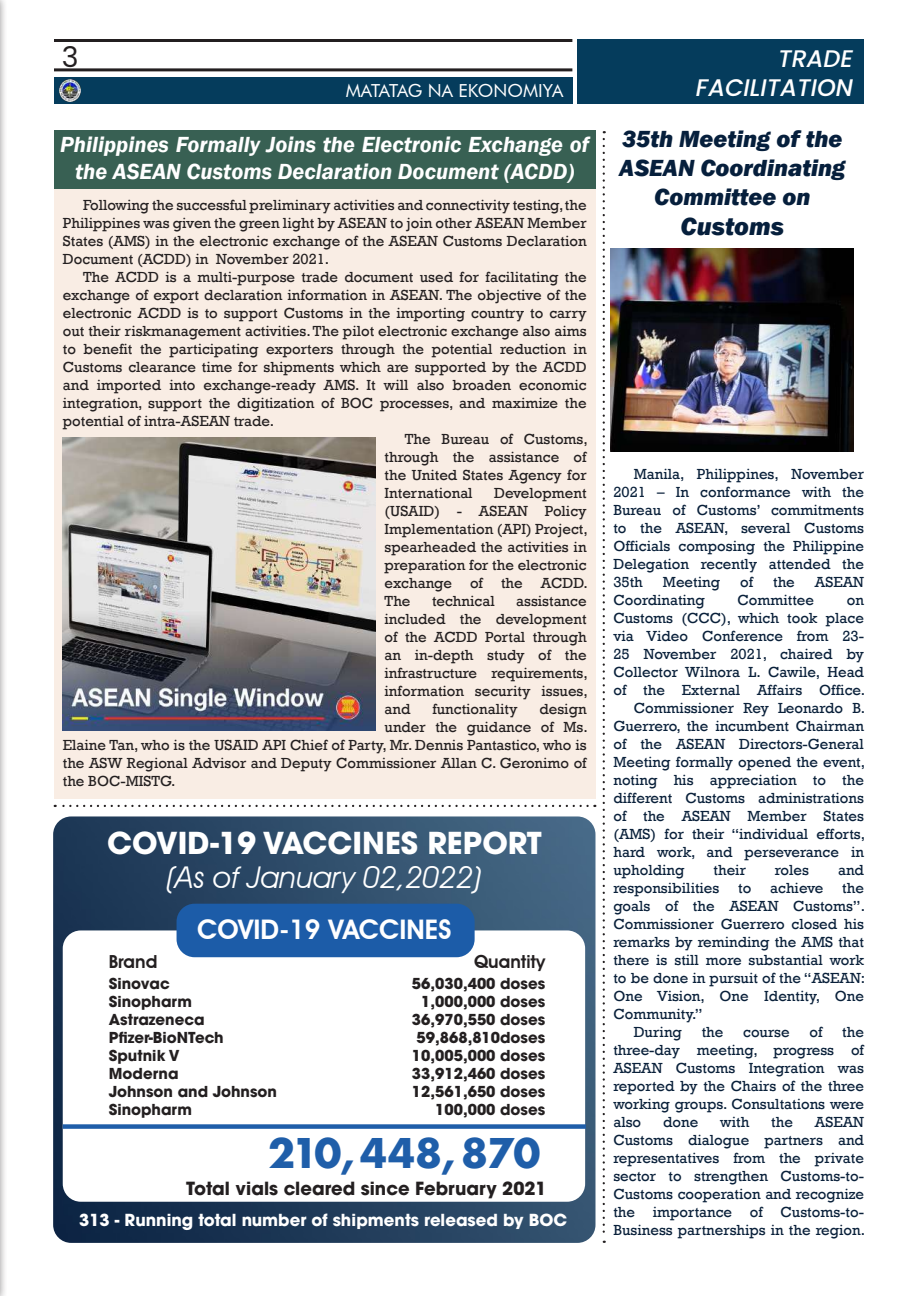
<style>
.page{position:relative;width:918px;height:1296px;background:#fff}
.page>*{position:absolute;margin:0;border:0;box-sizing:border-box;transform-origin:0 0}
.t1{font:700 45px "Futura PT";letter-spacing:-.02em;color:#1f5ea9}
.t2{font:700 30px "ITC Avant Garde Pro";color:#fff}
.t3{font:italic 30px "Avant Garde IT Cby BT";color:#fff}
.t4{font:28.5px "Poppins";color:#231f20}
.t5{font:600 27px "Avant Garde IT Cby BT";color:#fff}
.t6{font:italic 800 25.5px "Franklin Gothic";color:#061f3c}
.t7{font:italic 800 24px/28.8px "Franklin Gothic";color:#061f3c;text-align:center}
.t8{font:italic 500 24px/28.8px "Poppins";color:#fff;text-align:right}
.t9{font:italic 600 22.5px/27px "Franklin Gothic";color:#fff;text-align:center}
.t10{font:700 18px "ITC Avant Garde Pro";color:#231f20}
.t11{font:18px "Futura BT";color:#fff}
.t12{font:600 18px "Avant Garde IT Cby BT";color:#231f20}
.t13{font:700 16.5px "ITC Avant Garde Pro";color:#fff}
.t14{font:15px/18px "Rockwell";color:#231f20;text-align:justify}
.t15{font:15px/18px "Rockwell";color:#09203a;text-align:justify}
.t16{font:700 15px/18px "ITC Avant Garde Pro";color:#231f20}
</style>
<div class="page">
<div style="left:0;top:0;width:8px;height:1296px;background:#231f20;opacity:.5"></div>
<hr style="left:0;top:0;width:1px;height:1296px;background:#cdcccd">
<div style="left:54px;top:189px;width:542px;height:609px;background:#f9ede4"></div>
<div style="left:54px;top:130px;width:542px;height:59px;background:#386053"></div>
<img style="left:53px;top:816px;width:543px;height:427px">
<div style="left:63px;top:930px;width:522px;height:272px;background:#fff;border-radius:18px"></div>
<div style="left:177px;top:904px;width:298px;height:53px;background:#1c5ca8;border-radius:18px"></div>
<div style="left:63px;top:1124px;width:523px;height:5px;background:#1f5ea9"></div>
<svg style="left:603px;top:139px;width:2px;height:1104px"></svg>
<img style="left:610px;top:249px;width:243px;height:203px">
<img style="left:63px;top:437px;width:312px;height:293px">
<svg style="left:55px;top:805px;width:533px;height:2px"></svg>
<div style="left:578px;top:39px;width:286px;height:65px;background:#053c5c"></div>
<div style="left:54px;top:77px;width:518px;height:27px;background:#053c5c"></div>
<hr style="left:54px;top:39px;width:518px;height:3px;background:#231f20">
<hr style="left:54px;top:68px;width:518px;height:3px;background:#231f20">
<img style="left:59px;top:79px;width:22px;height:22px">
<h3 class="t4" style="left:62px;top:40px;width:18px">3</h3>
<p class="t11" style="left:346px;top:80px;width:219px">MATATAG NA EKONOMIYA</p>
<h3 class="t9" style="left:60px;top:131px;width:530px">Philippines Formally Joins the Electronic Exchange of the ASEAN Customs Declaration Document (ACDD)</h3>
<p class="t14" style="left:63px;top:197px;width:525px;text-indent:20px">Following the successful preliminary activities and connectivity testing, the Philippines was given the green light by ASEAN to join other ASEAN Member States (AMS) in the electronic exchange of the ASEAN Customs Declaration Document (ACDD) in November 2021.</p>
<p class="t14" style="left:83px;top:269px;width:505px">The ACDD is a multi-purpose trade document used for facilitating the</p>
<p class="t14" style="left:63px;top:287px;width:525px">exchange of export declaration information in ASEAN. The objective of the</p>
<p class="t14" style="left:63px;top:305px;width:525px">electronic ACDD is to support Customs in the importing country to carry</p>
<p class="t14" style="left:63px;top:323px;width:525px">out their riskmanagement activities. The pilot electronic exchange also aims</p>
<p class="t14" style="left:63px;top:341px;width:525px">to benefit the participating exporters through the potential reduction in</p>
<p class="t14" style="left:63px;top:359px;width:525px">Customs clearance time for shipments which are supported by the ACDD</p>
<p class="t14" style="left:63px;top:377px;width:525px">and imported into exchange-ready AMS. It will also broaden economic</p>
<p class="t14" style="left:63px;top:395px;width:525px">integration, support the digitization of BOC processes, and maximize the</p>
<p class="t14" style="left:63px;top:413px;width:213px">potential of intra-ASEAN trade.</p>
<p class="t14" style="left:405px;top:431px;width:185px">The Bureau of Customs,</p>
<p class="t14" style="left:385px;top:449px;width:204px">through the assistance of</p>
<p class="t14" style="left:385px;top:467px;width:204px">the United States Agency for</p>
<p class="t14" style="left:385px;top:485px;width:90px">International</p>
<p class="t14" style="left:385px;top:485px;width:205px;text-indent:110px">Development (USAID) - ASEAN Policy Implementation (API) Project, spearheaded the activities in preparation for the electronic exchange of the ACDD.<br>The</p>
<p class="t14" style="left:385px;top:593px;width:205px;text-indent:132px">assistance included the development of the ACDD Portal through an in-depth study of the infrastructure requirements, information security issues, and</p>
<p class="t14" style="left:432px;top:593px;width:64px">technical</p>
<p class="t14" style="left:432px;top:701px;width:87px">functionality</p>
<p class="t14" style="left:539px;top:701px;width:49px">design</p>
<p class="t14" style="left:385px;top:719px;width:205px">under the guidance of Ms.</p>
<p class="t14" style="left:63px;top:737px;width:525px">Elaine Tan, who is the USAID API Chief of Party, Mr. Dennis Pantastico, who is</p>
<p class="t14" style="left:63px;top:755px;width:525px">the ASW Regional Advisor and Deputy Commissioner Allan C. Geronimo of</p>
<p class="t14" style="left:63px;top:773px;width:114px">the BOC-MISTG.</p>
<h2 class="t2" style="left:107px;top:823px;width:436px">COVID-19 VACCINES REPORT</h2>
<h2 class="t3" style="left:168px;top:859px;width:315px">(As of January 02,2022)</h2>
<h3 class="t5" style="left:197px;top:913px;width:256px">COVID-19 VACCINES</h3>
<p class="t12" style="left:109px;top:950px;width:50px">Brand</p>
<p class="t12" style="left:474px;top:950px;width:73px">Quantity</p>
<p class="t16" style="left:109px;top:974px;width:170px">Sinovac<br>Sinopharm<br>Astrazeneca<br>Pfizer-BioNTech<br>Sputnik V<br>Moderna<br>Johnson and Johnson<br>Sinopharm</p>
<p class="t16" style="left:412px;top:974px;width:135px;text-align:right">56,030,400 doses<br>1,000,000 doses<br>36,970,550 doses<br>59,868,810doses<br>10,005,000 doses<br>33,912,460 doses<br>12,561,650 doses<br>100,000 doses</p>
<h1 class="t1" style="left:268px;top:1124px;width:274px">210,448,870</h1>
<p class="t10" style="left:186px;top:1176px;width:362px">Total vials cleared since February 2021</p>
<p class="t13" style="left:79px;top:1209px;width:490px">313 - Running total number of shipments released by BOC</p>
<h3 class="t8" style="left:696px;top:45px;width:159px">TRADE<br>FACILITATION</h3>
<h3 class="t7" style="left:619px;top:125px;width:228px">35th Meeting of the<br>ASEAN Coordinating<br>Committee on</h3>
<h3 class="t6" style="left:681px;top:210px;width:105px">Customs</h3>
<p class="t15" style="left:613px;top:465px;width:252px;text-indent:20px">Manila, Philippines, November 2021 – In conformance with the Bureau of Customs’ commitments to the ASEAN, several Customs Officials composing the Philippine Delegation recently attended the 35th</p>
<p class="t15" style="left:663px;top:573px;width:59px">Meeting</p>
<p class="t15" style="left:740px;top:573px;width:14px">of</p>
<p class="t15" style="left:773px;top:573px;width:23px">the</p>
<p class="t15" style="left:815px;top:573px;width:51px">ASEAN</p>
<p class="t15" style="left:613px;top:591px;width:93px">Coordinating</p>
<p class="t15" style="left:738px;top:591px;width:78px">Committee</p>
<p class="t15" style="left:847px;top:591px;width:19px">on</p>
<p class="t15" style="left:613px;top:609px;width:252px">Customs (CCC), which took place</p>
<p class="t15" style="left:613px;top:627px;width:252px">via Video Conference from 23-</p>
<p class="t15" style="left:613px;top:645px;width:252px">25 November 2021, chaired by</p>
<p class="t15" style="left:613px;top:663px;width:252px">Collector Wilnora L. Cawile, Head</p>
<p class="t15" style="left:613px;top:681px;width:253px">of the External Affairs Office.</p>
<p class="t15" style="left:634px;top:699px;width:233px">Commissioner Rey Leonardo B.</p>
<p class="t15" style="left:613px;top:717px;width:252px">Guerrero, the incumbent Chairman</p>
<p class="t15" style="left:613px;top:735px;width:252px">of the ASEAN Directors-General</p>
<p class="t15" style="left:613px;top:753px;width:253px">Meeting formally opened the event,</p>
<p class="t15" style="left:613px;top:771px;width:252px">noting his appreciation to the</p>
<p class="t15" style="left:613px;top:789px;width:252px">different Customs administrations</p>
<p class="t15" style="left:613px;top:807px;width:252px">of the ASEAN Member States</p>
<p class="t15" style="left:613px;top:825px;width:253px">(AMS) for their “individual efforts,</p>
<p class="t15" style="left:613px;top:843px;width:252px">hard work, and perseverance in</p>
<p class="t15" style="left:613px;top:861px;width:73px">upholding</p>
<p class="t15" style="left:714px;top:861px;width:34px">their</p>
<p class="t15" style="left:775px;top:861px;width:36px">roles</p>
<p class="t15" style="left:838px;top:861px;width:27px">and</p>
<p class="t15" style="left:613px;top:879px;width:107px">responsibilities</p>
<p class="t15" style="left:738px;top:879px;width:15px">to</p>
<p class="t15" style="left:770px;top:879px;width:55px">achieve</p>
<p class="t15" style="left:842px;top:879px;width:23px">the</p>
<p class="t15" style="left:613px;top:897px;width:253px">goals of the ASEAN Customs”.</p>
<p class="t15" style="left:613px;top:915px;width:252px">Commissioner Guerrero closed his</p>
<p class="t15" style="left:613px;top:933px;width:252px">remarks by reminding the AMS that</p>
<p class="t15" style="left:613px;top:951px;width:252px">there is still more substantial work</p>
<p class="t15" style="left:613px;top:969px;width:253px">to be done in pursuit of the “ASEAN:</p>
<p class="t15" style="left:613px;top:987px;width:252px">One Vision, One Identity, One</p>
<p class="t15" style="left:613px;top:1005px;width:91px">Community.”</p>
<p class="t15" style="left:634px;top:1023px;width:50px">During</p>
<p class="t15" style="left:702px;top:1023px;width:23px">the</p>
<p class="t15" style="left:743px;top:1023px;width:48px">course</p>
<p class="t15" style="left:810px;top:1023px;width:14px">of</p>
<p class="t15" style="left:613px;top:1023px;width:252px;text-indent:229px">the three-day meeting, progress of ASEAN Customs Integration was reported by the Chairs of the three working groups. Consultations were also</p>
<p class="t15" style="left:613px;top:1113px;width:253px;text-indent:201px">ASEAN Customs dialogue partners and representatives from the private sector to strengthen Customs-to-Customs cooperation and recognize the importance of Customs-to-Business partnerships in the region.</p>
<p class="t15" style="left:663px;top:1113px;width:37px">done</p>
<p class="t15" style="left:720px;top:1113px;width:31px">with</p>
<p class="t15" style="left:771px;top:1113px;width:23px">the</p>
</div>
